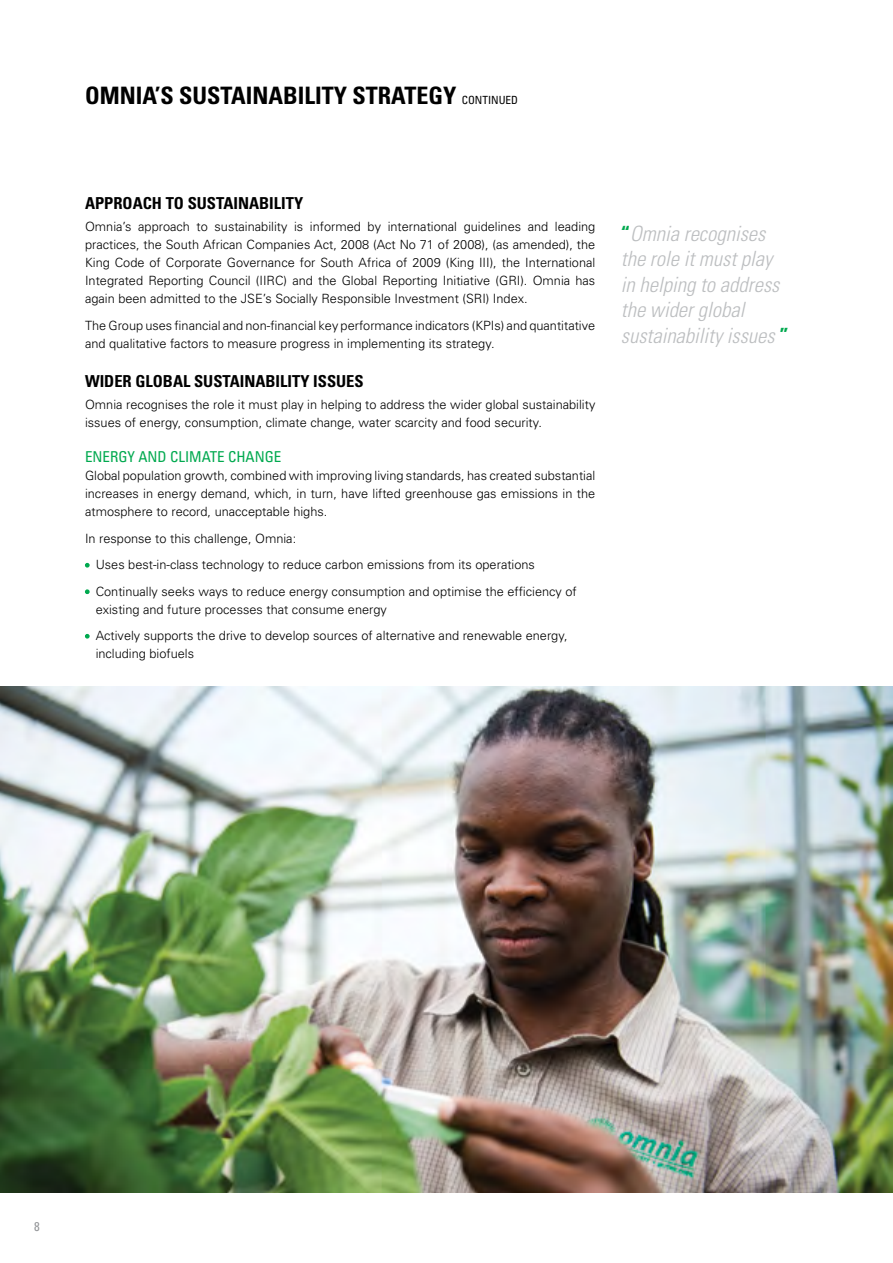
<style>
.page{position:relative;width:893px;height:1263px;background:#fff}
.page>*{position:absolute;margin:0;border:0;box-sizing:border-box;transform-origin:0 0}
.Top_page_Heading_LV{font:700 condensed 24px "Univers";color:#000}
.t1{font:italic 300 condensed 21px/25.5px "Univers";color:#bcbec0}
.Heading_LV_1___OMNIA{font:700 condensed 16.5px "Univers";color:#000}
.Heading_LV_2___OMNIA{font:condensed 15px "Univers";color:#00a94f}
.Body_copy___OMNIA_20{font:300 12.75px/18px "Univers";color:#000}
.t2{font:condensed 12.75px "Univers";color:#939598}
.s1{font-weight:400;font-size:11.25px}
.s2{font-weight:700;color:#00a94f}
.s3{font-weight:700;font-style:normal;color:#00a94f}
</style>
<div class="page">
<svg style="left:85px;top:563px;width:5px;height:5px"></svg>
<svg style="left:85px;top:589px;width:5px;height:5px"></svg>
<svg style="left:85px;top:634px;width:5px;height:5px"></svg>
<img style="left:0;top:687px;width:893px;height:505px">
<p class="Top_page_Heading_LV" style="left:85px;top:81px;width:434px">OMNIA’S SUSTAINABILITY STRATEGY <span class="s1">CONTINUED</span></p>
<p class="Heading_LV_1___OMNIA" style="left:85px;top:193px;width:220px">APPROACH TO SUSTAINABILITY</p>
<p class="Body_copy___OMNIA_20" style="left:85px;top:217px;width:512px;text-align:justify">Omnia’s approach to sustainability is informed by international guidelines and leading practices, the South African Companies Act, 2008 (Act No 71 of 2008), (as amended), the King Code of Corporate Governance for South Africa of 2009 (King III), the International Integrated Reporting Council (IIRC) and the Global Reporting Initiative (GRI). Omnia has again been admitted to the JSE’s Socially Responsible Investment (SRI) Index.</p>
<p class="Body_copy___OMNIA_20" style="left:85px;top:316px;width:512px">The Group uses financial and non-financial key performance indicators (KPIs) and quantitative and qualitative factors to measure progress in implementing its strategy.</p>
<p class="Heading_LV_1___OMNIA" style="left:85px;top:371px;width:280px">WIDER GLOBAL SUSTAINABILITY ISSUES</p>
<p class="Body_copy___OMNIA_20" style="left:85px;top:395px;width:512px">Omnia recognises the role it must play in helping to address the wider global sustainability issues of energy, consumption, climate change, water scarcity and food security.</p>
<p class="Heading_LV_2___OMNIA" style="left:85px;top:447px;width:198px">ENERGY AND CLIMATE CHANGE</p>
<p class="Body_copy___OMNIA_20" style="left:85px;top:466px;width:512px;text-align:justify">Global population growth, combined with improving living standards, has created substantial increases in energy demand, which, in turn, have lifted greenhouse gas emissions in the atmosphere to record, unacceptable highs.</p>
<p class="Body_copy___OMNIA_20" style="left:85px;top:529px;width:213px">In response to this challenge, Omnia:</p>
<p class="Body_copy___OMNIA_20" style="left:85px;top:555px;width:451px"><span class="s2">•</span> Uses best-in-class technology to reduce carbon emissions from its operations</p>
<p class="Body_copy___OMNIA_20" style="left:96px;top:582px;width:483px;text-indent:-11px"><span class="s2">•</span> Continually seeks ways to reduce energy consumption and optimise the efficiency of existing and future processes that consume energy</p>
<p class="Body_copy___OMNIA_20" style="left:96px;top:626px;width:473px;text-indent:-11px"><span class="s2">•</span> Actively supports the drive to develop sources of alternative and renewable energy, including biofuels</p>
<p class="t1" style="left:621px;top:220px;width:169px"><span class="s3">“</span>Omnia recognises the role it must play in helping to address the wider global sustainability issues <span class="s3">”</span></p>
<p class="t2" style="left:34px;top:1218px;width:7px">8</p>
</div>
